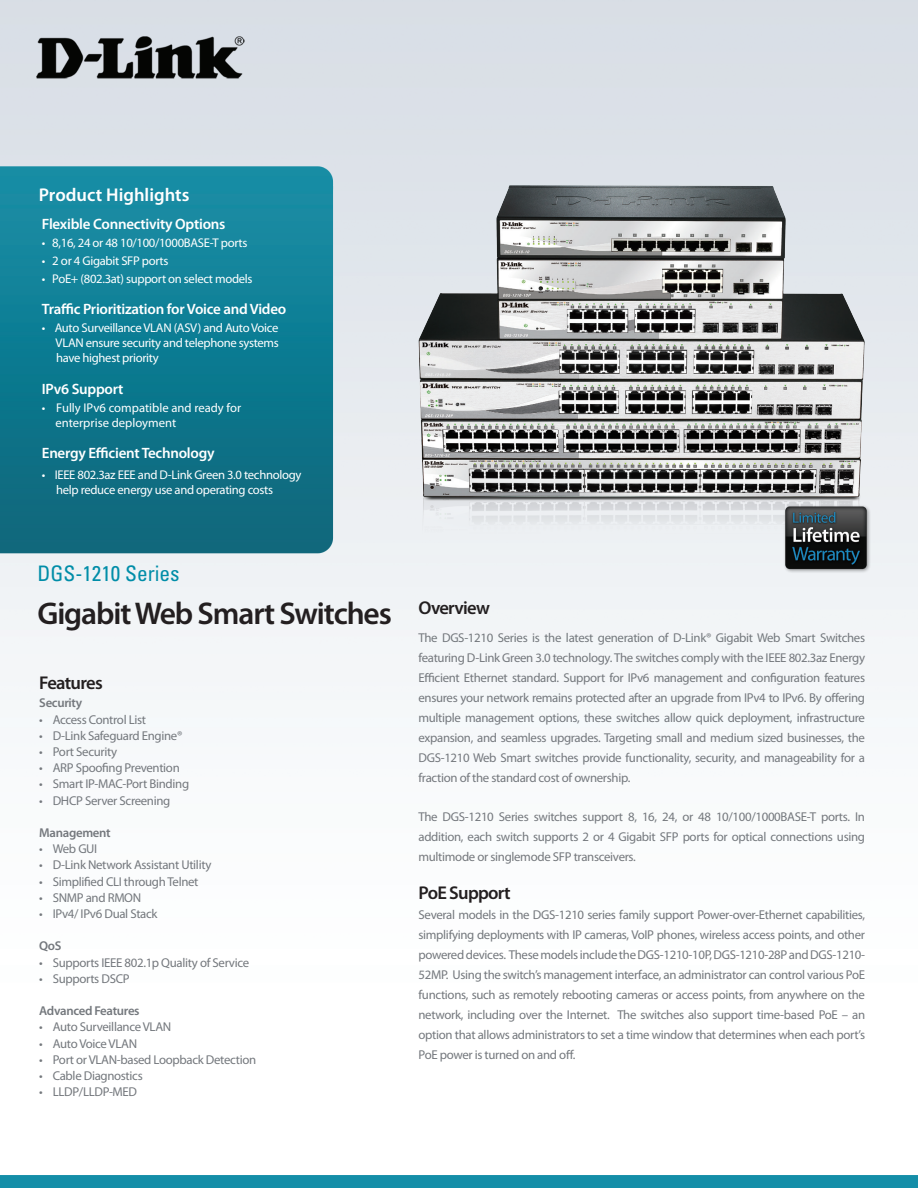
<style>
.page{position:relative;width:918px;height:1188px;background:#fff}
.page>*{position:absolute;margin:0;border:0;box-sizing:border-box;transform-origin:0 0}
.t1{font:600 31.5px "Myriad Pro";letter-spacing:-.035em;color:#231f20}
.t2{font:condensed 21.3px "Univers";color:#008da8}
.t3{font:600 18.6px "Myriad Pro";letter-spacing:-.04em;color:#231f20}
.t4{font:600 18.6px "Myriad Pro";color:#fff}
.t5{font:600 15px "Myriad Pro";letter-spacing:-.015em;color:#fff}
.t6{font:12.9px/20px "Myriad Pro";letter-spacing:-.025em;color:#74787d;text-align:justify}
.t7{font:600 12.9px "Myriad Pro";letter-spacing:-.025em;color:#74787d}
.t8{font:12.6px/15px "Myriad Pro";letter-spacing:-.025em;color:#fff;text-align:justify}
.t9{font:12.6px/15px "Myriad Pro";color:#fff}
.s1{font-size:12.9px}
</style>
<div class="page">
<img style="left:0;top:0;width:918px;height:1188px">
<img style="left:412px;top:166px;width:465px;height:409px">
<img style="left:773px;top:496px;width:106px;height:86px">
<h3 class="t4" style="left:39px;top:183px;width:152px">Product Highlights</h3>
<p class="t5" style="left:42px;top:214px;width:185px">Flexible Connectivity Options</p>
<p class="t8" style="left:42px;top:235px;width:207px">• <span class="s1">8,</span>16, 24 or 48 10/100/1000BASE-T ports</p>
<p class="t8" style="left:42px;top:253px;width:128px">• <span class="s1">2 or</span> 4 Gigabit SFP ports</p>
<p class="t8" style="left:42px;top:271px;width:212px">• PoE+ (802.3at) support on select models</p>
<p class="t5" style="left:42px;top:300px;width:246px">Traffic Prioritization for Voice and Video</p>
<p class="t8" style="left:56px;top:320px;width:225px;text-indent:-14px">• Auto Surveillance VLAN (ASV) and Auto Voice VLAN ensure security and telephone systems have highest priority</p>
<p class="t5" style="left:42px;top:379px;width:83px">IPv6 Support</p>
<p class="t9" style="left:55px;top:400px;width:187px;text-indent:-13px">• Fully IPv6 compatible and ready for enterprise deployment</p>
<p class="t5" style="left:42px;top:444px;width:174px">Energy Efficient Technology</p>
<p class="t8" style="left:56px;top:467px;width:247px;text-indent:-14px">• IEEE 802.3az EEE and D-Link Green 3.0 technology help reduce energy use and operating costs</p>
<h2 class="t2" style="left:37px;top:560px;width:144px">DGS-1210 Series</h2>
<h1 class="t1" style="left:37px;top:594px;width:356px">Gigabit Web Smart Switches</h1>
<h3 class="t3" style="left:39px;top:671px;width:65px">Features</h3>
<p class="t7" style="left:39px;top:695px;width:45px">Security</p>
<p class="t6" style="left:39px;top:709px;width:108px">• Access Control List</p>
<p class="t6" style="left:39px;top:725px;width:145px">• D-Link Safeguard Engine®</p>
<p class="t6" style="left:39px;top:742px;width:79px">• Port Security</p>
<p class="t6" style="left:39px;top:758px;width:142px">• ARP Spoofing Prevention</p>
<p class="t6" style="left:39px;top:774px;width:151px">• Smart IP-MAC-Port Binding</p>
<p class="t6" style="left:39px;top:790px;width:133px">• DHCP Server Screening</p>
<p class="t7" style="left:39px;top:824px;width:73px">Management</p>
<p class="t6" style="left:39px;top:839px;width:60px">• Web GUI</p>
<p class="t6" style="left:39px;top:855px;width:174px">• D-Link Network Assistant Utility</p>
<p class="t6" style="left:39px;top:871px;width:161px">• Simplified CLI through Telnet</p>
<p class="t6" style="left:39px;top:887px;width:104px">• SNMP and RMON</p>
<p class="t6" style="left:39px;top:903px;width:120px">• IPv4/ IPv6 Dual Stack</p>
<p class="t7" style="left:39px;top:938px;width:24px">QoS</p>
<p class="t6" style="left:39px;top:952px;width:211px">• Supports IEEE 802.1p Quality of Service</p>
<p class="t6" style="left:39px;top:968px;width:92px">• Supports DSCP</p>
<p class="t7" style="left:39px;top:1003px;width:102px">Advanced Features</p>
<p class="t6" style="left:39px;top:1017px;width:134px">• Auto Surveillance VLAN</p>
<p class="t6" style="left:39px;top:1033px;width:99px">• Auto Voice VLAN</p>
<p class="t6" style="left:39px;top:1049px;width:218px">• Port or VLAN-based Loopback Detection</p>
<p class="t6" style="left:39px;top:1065px;width:105px">• Cable Diagnostics</p>
<p class="t6" style="left:39px;top:1082px;width:99px">• LLDP/LLDP-MED</p>
<h3 class="t3" style="left:418px;top:596px;width:73px">Overview</h3>
<p class="t6" style="left:418px;top:627px;width:448px">The DGS-1210 Series is the latest generation of D-Link® Gigabit Web Smart Switches featuring D-Link Green 3.0 technology. The switches comply with the IEEE 802.3az Energy Efficient Ethernet standard. Support for IPv6 management and configuration features ensures your network remains protected after an upgrade from IPv4 to IPv6. By offering multiple management options, these switches allow quick deployment, infrastructure expansion, and seamless upgrades. Targeting small and medium sized businesses, the DGS-1210 Web Smart switches provide functionality, security, and manageability for a fraction of the standard cost of ownership.</p>
<p class="t6" style="left:418px;top:807px;width:448px">The DGS-1210 Series switches support 8, 16, 24, or 48 10/100/1000BASE-T ports. In addition, each switch supports 2 or 4 Gigabit SFP ports for optical connections using multimode or singlemode SFP transceivers.</p>
<h3 class="t3" style="left:418px;top:881px;width:94px">PoE Support</h3>
<p class="t6" style="left:418px;top:905px;width:448px">Several models in the DGS-1210 series family support Power-over-Ethernet capabilities, simplifying deployments with IP cameras, VoIP phones, wireless access points, and other powered devices. These models include the DGS-1210-10P, DGS-1210-28P and DGS-1210- 52MP. Using the switch’s management interface, an administrator can control various PoE functions, such as remotely rebooting cameras or access points, from anywhere on the network, including over the Internet. The switches also support time-based PoE – an option that allows administrators to set a time window that determines when each port’s PoE power is turned on and off.</p>
</div>
